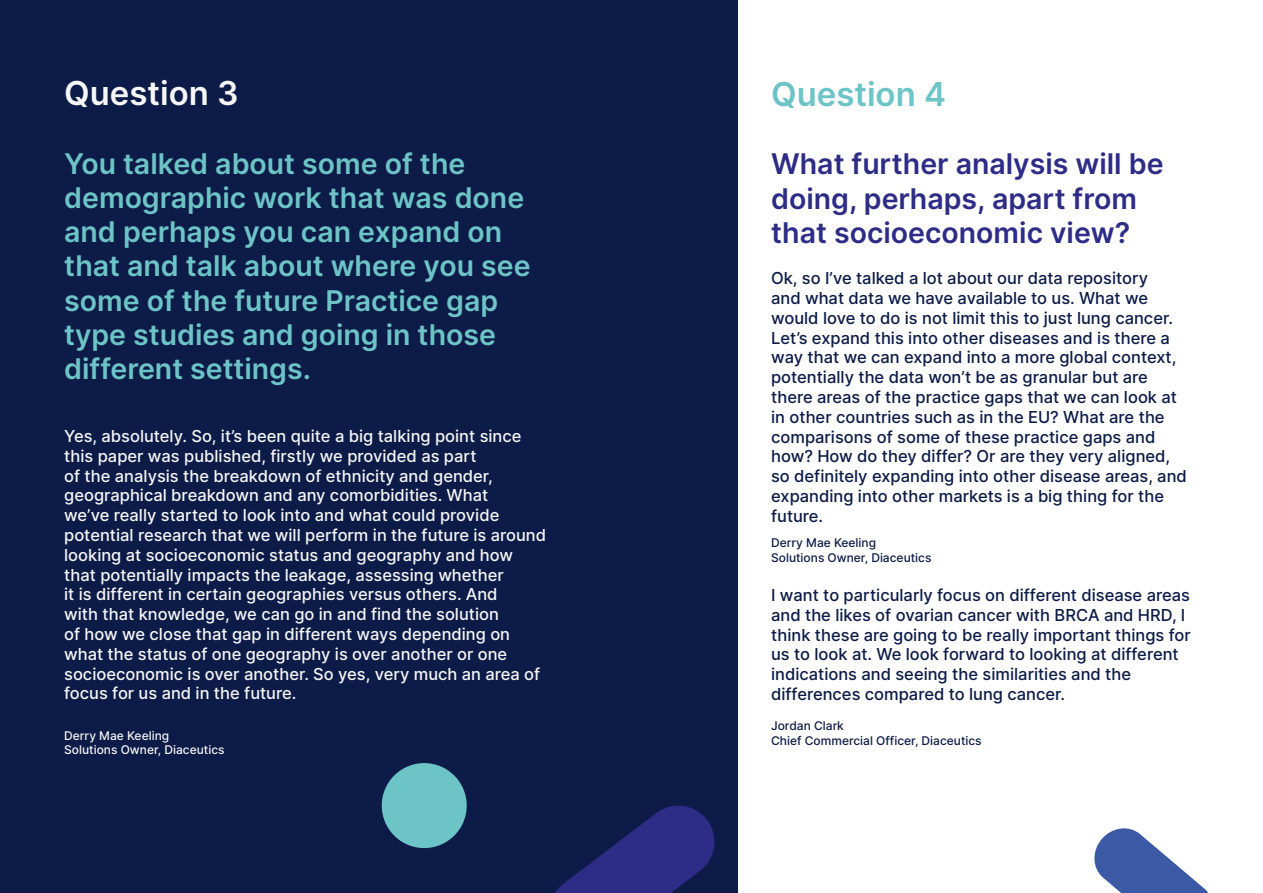
<style>
.page{position:relative;width:1263px;height:893px;background:#fff}
.page>*{position:absolute;margin:0;border:0;box-sizing:border-box;transform-origin:0 0}
.t1{font:600 33px "Inter";color:#f6f6f6}
.t2{font:600 33px "Inter";color:#6dc4c6}
.t3{font:600 28.5px/34.2px "Inter";color:#6dc4c6}
.t4{font:600 28.5px/34.2px "Inter";color:#2d2c86}
.t5{font:500 16.5px/19.8px "Inter";color:#0c1b47}
.t6{font:500 16.5px/19.8px "Inter";color:#f6f6f6}
.t7{font:500 12px/14.4px "Inter";color:#0c1b47}
.t8{font:500 12px/14.4px "Inter";color:#f6f6f6}
</style>
<div class="page">
<div style="left:0;top:0;width:738px;height:893px;background:#0c1b47"></div>
<svg style="left:554px;top:805px;width:161px;height:88px"></svg>
<svg style="left:1094px;top:828px;width:115px;height:65px"></svg>
<div style="left:382px;top:763px;width:85px;height:85px;background:#6dc4c6;border-radius:50%"></div>
<h1 class="t1" style="left:64px;top:69px;width:176px">Question 3</h1>
<h2 class="t3" style="left:64px;top:145px;width:468px">You talked about some of the demographic work that was done and perhaps you can expand on that and talk about where you see some of the future Practice gap type studies and going in those different settings.</h2>
<p class="t6" style="left:64px;top:426px;width:483px">Yes, absolutely. So, it’s been quite a big talking point since this paper was published, firstly we provided as part<br>of the analysis the breakdown of ethnicity and gender, geographical breakdown and any comorbidities. What<br>we’ve really started to look into and what could provide potential research that we will perform in the future is around looking at socioeconomic status and geography and how that potentially impacts the leakage, assessing whether<br>it is different in certain geographies versus others. And<br>with that knowledge, we can go in and find the solution<br>of how we close that gap in different ways depending on what the status of one geography is over another or one socioeconomic is over another. So yes, very much an area of focus for us and in the future.</p>
<p class="t8" style="left:64px;top:728px;width:162px">Derry Mae Keeling<br>Solutions Owner, Diaceutics</p>
<h1 class="t2" style="left:771px;top:69px;width:176px">Question 4</h1>
<h2 class="t4" style="left:771px;top:146px;width:394px">What further analysis will be doing, perhaps, apart from that socioeconomic view?</h2>
<p class="t5" style="left:771px;top:268px;width:417px">Ok, so I’ve talked a lot about our data repository<br>and what data we have available to us. What we would love to do is not limit this to just lung cancer.<br>Let’s expand this into other diseases and is there a way that we can expand into a more global context, potentially the data won’t be as granular but are there areas of the practice gaps that we can look at in other countries such as in the EU? What are the comparisons of some of these practice gaps and how? How do they differ? Or are they very aligned, so definitely expanding into other disease areas, and expanding into other markets is a big thing for the future.</p>
<p class="t7" style="left:771px;top:536px;width:162px">Derry Mae Keeling<br>Solutions Owner, Diaceutics</p>
<p class="t5" style="left:771px;top:585px;width:421px">I want to particularly focus on different disease areas and the likes of ovarian cancer with BRCA and HRD, I think these are going to be really important things for us to look at. We look forward to looking at different indications and seeing the similarities and the differences compared to lung cancer.</p>
<p class="t7" style="left:771px;top:718px;width:212px">Jordan Clark<br>Chief Commercial Officer, Diaceutics</p>
</div>
